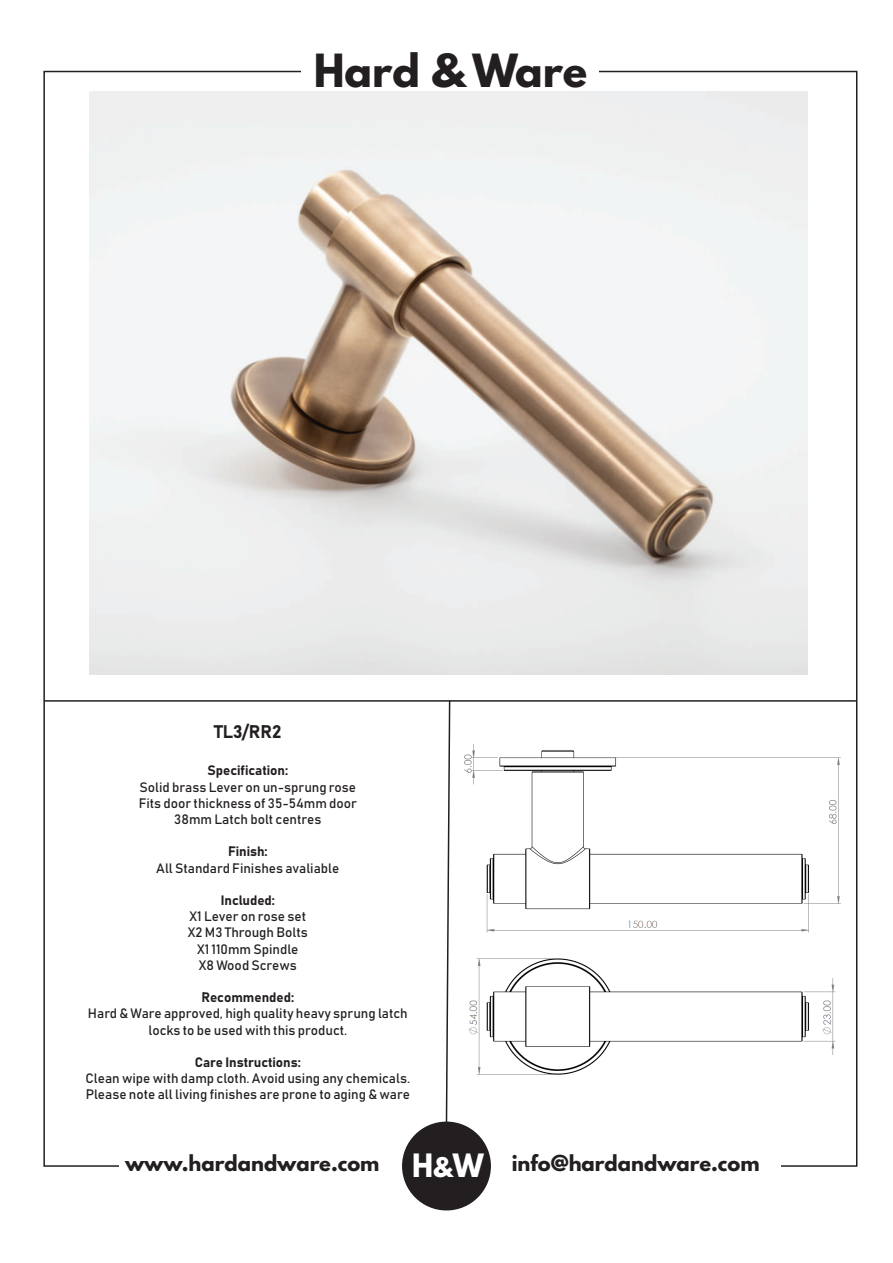
<style>
.page{position:relative;width:893px;height:1263px;background:#fff}
.page>*{position:absolute;margin:0;border:0;box-sizing:border-box;transform-origin:0 0}
.t1{font:700 40.5px "League Spartan";color:#231f20}
.t2{font:700 19.5px "League Spartan";color:#231f20}
.t3{font:18px "Bahnschrift";color:#231f20}
.t4{font:13.5px/16.2px "Bahnschrift";color:#231f20;text-align:center}
.s1{font-size:28.5px;color:#fff}
.s2{font-size:24px;color:#fff}
</style>
<div class="page">
<div style="left:403px;top:1122px;width:87px;height:88px;background:#231f20;border-radius:50%"></div>
<div style="left:402px;top:1121px;width:89px;height:89px;border:2px solid #231f20;border-radius:50%"></div>
<svg style="left:445px;top:702px;width:6px;height:422px"></svg>
<hr style="left:450px;top:700px;width:406px;height:2px;background:#231f20">
<hr style="left:44px;top:700px;width:406px;height:2px;background:#231f20">
<img style="left:89px;top:91px;width:718px;height:584px">
<img style="left:464px;top:744px;width:377px;height:331px">
<h1 class="t1" style="left:314px;top:49px;width:275px">Hard &amp; Ware</h1>
<h3 class="t3" style="left:214px;top:723px;width:69px">TL3/RR2</h3>
<p class="t4" style="left:139px;top:763px;width:220px">Specification:<br>Solid brass Lever on un-sprung rose<br>Fits door thickness of 35-54mm door<br>38mm Latch bolt centres</p>
<p class="t4" style="left:156px;top:844px;width:185px">Finish:<br>All Standard Finishes avaliable</p>
<p class="t4" style="left:188px;top:893px;width:121px">Included:<br>X1 Lever on rose set<br>X2 M3 Through Bolts<br>X1 110mm Spindle<br>X8 Wood Screws</p>
<p class="t4" style="left:88px;top:990px;width:321px">Recommended:<br>Hard &amp; Ware approved, high quality heavy sprung latch locks to be used with this product.</p>
<p class="t4" style="left:86px;top:1055px;width:326px">Care Instructions:<br>Clean wipe with damp cloth. Avoid using any chemicals.<br>Please note all living finishes are prone to aging &amp; ware</p>
<h2 class="t2" style="left:125px;top:1153px;width:360px">www.hardandware.com <span class="s1">H</span><span class="s2">&amp;</span><span class="s1">W</span></h2>
<h2 class="t2" style="left:512px;top:1153px;width:249px">info@hardandware.com</h2>
</div>
